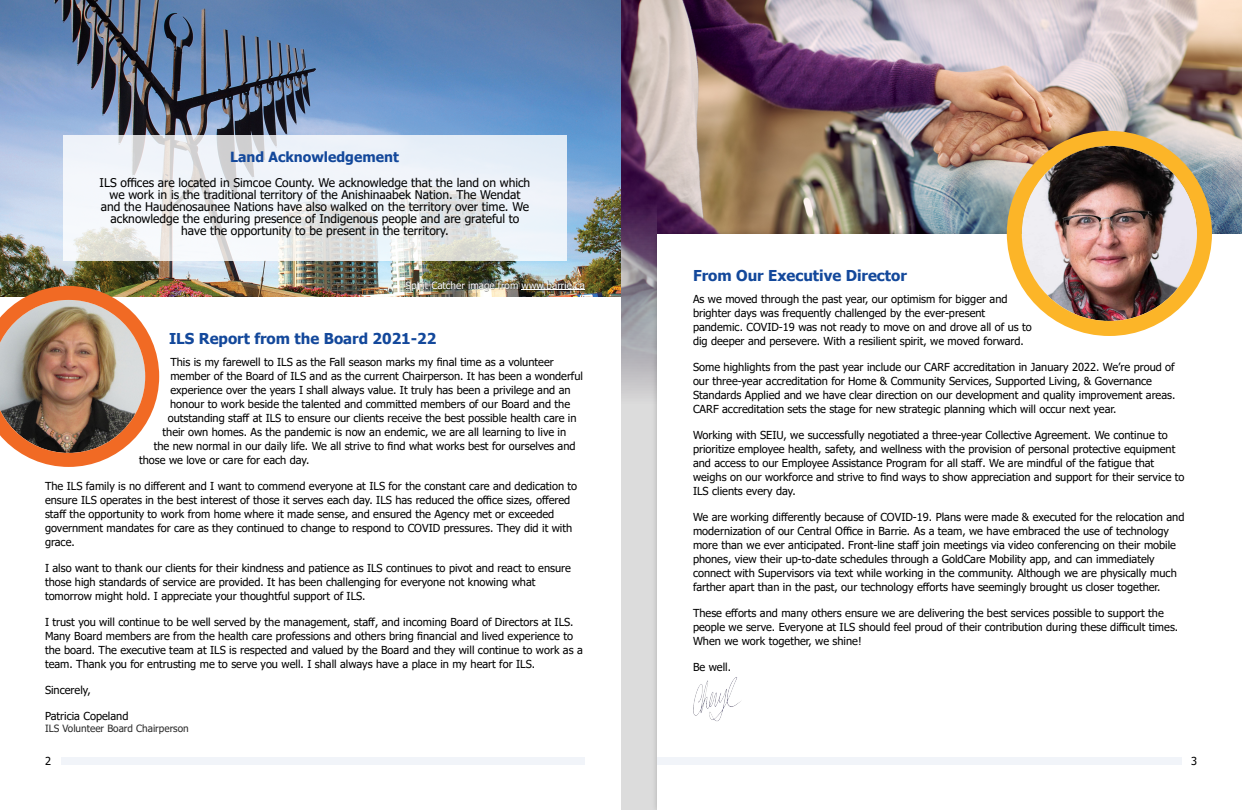
<style>
.page{position:relative;width:1242px;height:810px;background:#fff}
.page>*{position:absolute;margin:0;border:0;box-sizing:border-box;transform-origin:0 0}
.t1{font:700 15px "Tahoma";color:#13489b}
.t2{font:700 14px "Tahoma";color:#13489b}
.t3{font:12px/12px "Tahoma";color:#000;text-align:center}
.t4{font:11px/14px "Tahoma";color:#000}
.t5{font:10px "Tahoma";color:#fff}
.t6{font:10px "Tahoma";color:#2b2b2b}
</style>
<div class="page">
<img style="left:657px;top:0;width:585px;height:228px">
<svg style="left:621px;top:0;width:36px;height:810px;background:#b3a9b2"></svg>
<div style="left:62px;top:758px;width:523px;height:7px;background:#f1f4f9"></div>
<div style="left:657px;top:758px;width:525px;height:7px;background:#f1f4f9"></div>
<img style="left:0;top:0;width:621px;height:297px">
<img style="left:0;top:286px;width:159px;height:181px">
<div style="left:63px;top:135px;width:504px;height:126px;background:#fff;opacity:.8"></div>
<img style="left:406px;top:281px;width:180px;height:11px">
<hr style="left:522px;top:290px;width:63px;height:1px;background:#fff">
<img style="left:693px;top:677px;width:48px;height:45px">
<img style="left:1007px;top:131px;width:205px;height:205px">
<p class="t2" style="left:230px;top:151px;width:170px">Land Acknowledgement</p>
<p class="t3" style="left:100px;top:178px;width:432px">ILS offices are located in Simcoe County. We acknowledge that the land on which we work in is the traditional territory of the Anishinaabek Nation. The Wendat and the Haudenosaunee Nations have also walked on the territory over time. We acknowledge the enduring presence of Indigenous people and are grateful to have the opportunity to be present in the territory.</p>
<p class="t5" style="left:406px;top:281px;width:181px">Spirit Catcher image from www.barrie.ca</p>
<h1 class="t1" style="left:169px;top:333px;width:269px">ILS Report from the Board 2021-22</h1>
<p class="t4" style="left:170px;top:356px;width:385px">This is my farewell to ILS as the Fall season marks my final time as a volunteer</p>
<p class="t4" style="left:170px;top:370px;width:414px">member of the Board of ILS and as the current Chairperson. It has been a wonderful</p>
<p class="t4" style="left:170px;top:384px;width:402px">experience over the years I shall always value. It truly has been a privilege and an</p>
<p class="t4" style="left:170px;top:398px;width:402px">honour to work beside the talented and committed members of our Board and the</p>
<p class="t4" style="left:168px;top:412px;width:410px">outstanding staff at ILS to ensure our clients receive the best possible health care in</p>
<p class="t4" style="left:163px;top:426px;width:405px">their own homes. As the pandemic is now an endemic, we are all learning to live in</p>
<p class="t4" style="left:154px;top:440px;width:423px">the new normal in our daily life. We all strive to find what works best for ourselves and</p>
<p class="t4" style="left:139px;top:454px;width:172px">those we love or care for each day.</p>
<p class="t4" style="left:45px;top:480px;width:534px">The ILS family is no different and I want to commend everyone at ILS for the constant care and dedication to ensure ILS operates in the best interest of those it serves each day. ILS has reduced the office sizes, offered staff the opportunity to work from home where it made sense, and ensured the Agency met or exceeded government mandates for care as they continued to change to respond to COVID pressures. They did it with grace.</p>
<p class="t4" style="left:45px;top:562px;width:527px">I also want to thank our clients for their kindness and patience as ILS continues to pivot and react to ensure those high standards of service are provided. It has been challenging for everyone not knowing what tomorrow might hold. I appreciate your thoughtful support of ILS.</p>
<p class="t4" style="left:45px;top:616px;width:539px">I trust you will continue to be well served by the management, staff, and incoming Board of Directors at ILS.<br>Many Board members are from the health care professions and others bring financial and lived experience to the board. The executive team at ILS is respected and valued by the Board and they will continue to work as a team. Thank you for entrusting me to serve you well. I shall always have a place in my heart for ILS.</p>
<p class="t4" style="left:45px;top:684px;width:47px">Sincerely,</p>
<p class="t4" style="left:45px;top:710px;width:85px">Patricia Copeland</p>
<p class="t6" style="left:45px;top:725px;width:145px">ILS Volunteer Board Chairperson</p>
<h1 class="t1" style="left:693px;top:270px;width:215px">From Our Executive Director</h1>
<p class="t4" style="left:693px;top:293px;width:340px">As we moved through the past year, our optimism for bigger and brighter days was frequently challenged by the ever-present pandemic. COVID-19 was not ready to move on and drove all of us to dig deeper and persevere. With a resilient spirit, we moved forward.</p>
<p class="t4" style="left:693px;top:361px;width:484px">Some highlights from the past year include our CARF accreditation in January 2022. We’re proud of our three-year accreditation for Home &amp; Community Services, Supported Living, &amp; Governance Standards Applied and we have clear direction on our development and quality improvement areas.<br>CARF accreditation sets the stage for new strategic planning which will occur next year.</p>
<p class="t4" style="left:693px;top:429px;width:493px">Working with SEIU, we successfully negotiated a three-year Collective Agreement. We continue to prioritize employee health, safety, and wellness with the provision of personal protective equipment and access to our Employee Assistance Program for all staff. We are mindful of the fatigue that weighs on our workforce and strive to find ways to show appreciation and support for their service to ILS clients every day.</p>
<p class="t4" style="left:693px;top:511px;width:493px">We are working differently because of COVID-19. Plans were made &amp; executed for the relocation and modernization of our Central Office in Barrie. As a team, we have embraced the use of technology more than we ever anticipated. Front-line staff join meetings via video conferencing on their mobile phones, view their up-to-date schedules through a GoldCare Mobility app, and can immediately connect with Supervisors via text while working in the community. Although we are physically much farther apart than in the past, our technology efforts have seemingly brought us closer together.</p>
<p class="t4" style="left:693px;top:607px;width:487px">These efforts and many others ensure we are delivering the best services possible to support the people we serve. Everyone at ILS should feel proud of their contribution during these difficult times.<br>When we work together, we shine!</p>
<p class="t4" style="left:693px;top:661px;width:40px">Be well.</p>
<p class="t4" style="left:45px;top:755px;width:8px">2</p>
<p class="t4" style="left:1191px;top:755px;width:8px">3</p>
</div>
